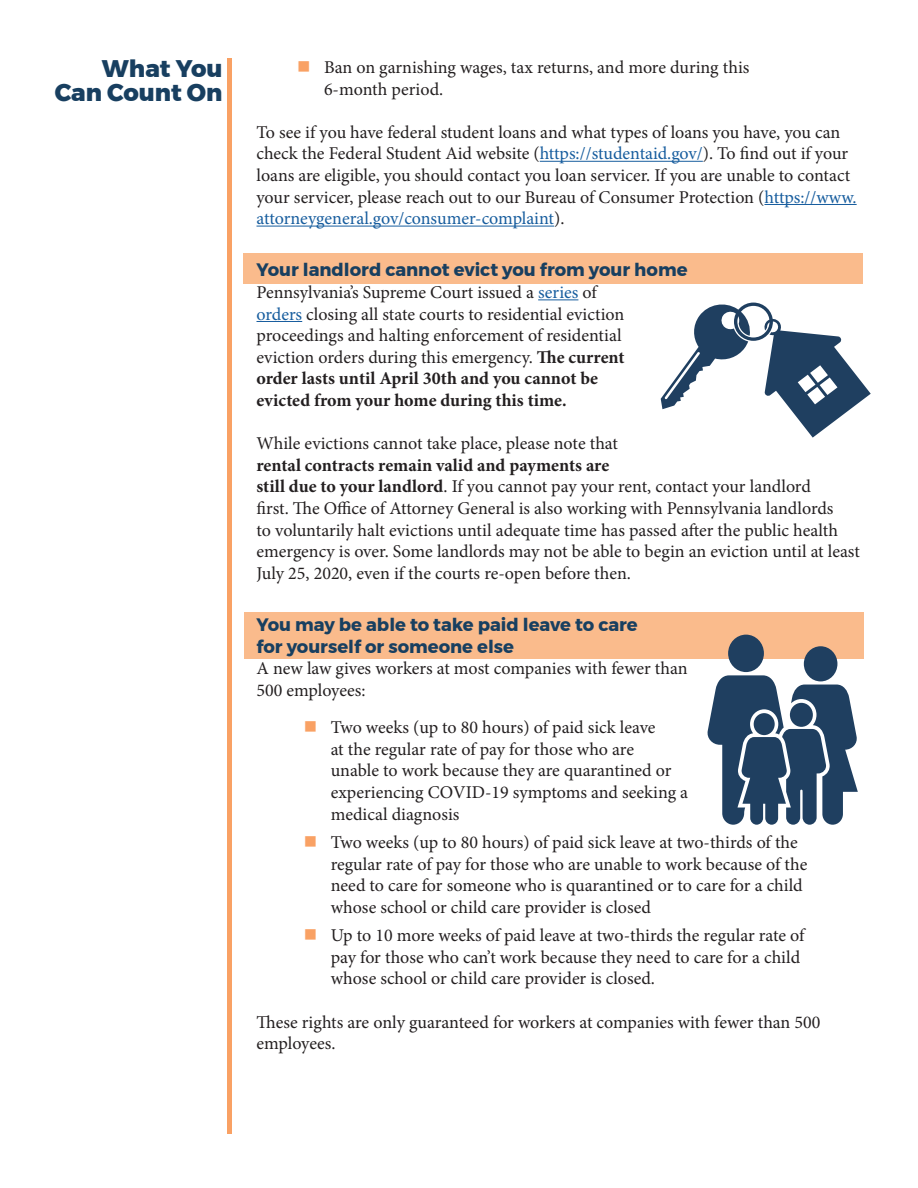
<style>
.page{position:relative;width:918px;height:1188px;background:#fff}
.page>*{position:absolute;margin:0;border:0;box-sizing:border-box;transform-origin:0 0}
.t1{font:800 24px/24px "Montserrat";color:#183f60;text-align:right}
.t2{font:18px/21.6px "Minion Pro";color:#231f20}
.t3{font:700 18px/21.6px "Montserrat";color:#183f60}
.s1{color:#175d9e}
.s2{font-weight:700}
</style>
<div class="page">
<div style="left:243px;top:253px;width:620px;height:31px;background:#fabb8c"></div>
<div style="left:244px;top:612px;width:620px;height:46px;background:#fabb8c"></div>
<hr style="left:540px;top:161px;width:163px;height:1px;background:#175d9e">
<hr style="left:764px;top:204px;width:93px;height:1px;background:#175d9e">
<hr style="left:256px;top:226px;width:298px;height:1px;background:#175d9e">
<hr style="left:538px;top:299px;width:40px;height:1px;background:#175d9e">
<hr style="left:256px;top:321px;width:46px;height:1px;background:#175d9e">
<hr style="left:228px;top:58px;width:4px;height:1076px;background:#f9a164">
<svg style="left:661px;top:302px;width:210px;height:136px"></svg>
<svg style="left:706px;top:635px;width:152px;height:190px"></svg>
<p class="t1" style="left:55px;top:57px;width:169px">What You<br>Can Count On</p>
<p class="t2" style="left:324px;top:57px;width:427px">Ban on garnishing wages, tax returns, and more during this<br>6-month period.</p>
<p class="t2" style="left:256px;top:121px;width:602px">To see if you have federal student loans and what types of loans you have, you can check the Federal Student Aid website (<span class="s1">https://studentaid.gov/</span>). To find out if your loans are eligible, you should contact you loan servicer. If you are unable to contact your servicer, please reach out to our Bureau of Consumer Protection (<span class="s1">https://www. attorneygeneral.gov/consumer-complaint</span>).</p>
<p class="t3" style="left:256px;top:259px;width:433px">Your landlord cannot evict you from your home</p>
<p class="t2" style="left:256px;top:282px;width:370px">Pennsylvania’s Supreme Court issued a <span class="s1">series</span> of <span class="s1">orders</span> closing all state courts to residential eviction proceedings and halting enforcement of residential eviction orders during this emergency. <span class="s2">The current order lasts until April 30th and you cannot be evicted from your home during this time.</span></p>
<p class="t2" style="left:256px;top:433px;width:605px">While evictions cannot take place, please note that<br><span class="s2">rental contracts remain valid and payments are<br>still due to your landlord</span>. If you cannot pay your rent, contact your landlord<br>first. The Office of Attorney General is also working with Pennsylvania landlords<br>to voluntarily halt evictions until adequate time has passed after the public health emergency is over. Some landlords may not be able to begin an eviction until at least July 25, 2020, even if the courts re-open before then.</p>
<p class="t3" style="left:256px;top:614px;width:383px">You may be able to take paid leave to care for yourself or someone else</p>
<p class="t2" style="left:256px;top:658px;width:433px">A new law gives workers at most companies with fewer than<br>500 employees:</p>
<p class="t2" style="left:331px;top:717px;width:359px">Two weeks (up to 80 hours) of paid sick leave<br>at the regular rate of pay for those who are<br>unable to work because they are quarantined or experiencing COVID-19 symptoms and seeking a medical diagnosis</p>
<p class="t2" style="left:331px;top:832px;width:478px">Two weeks (up to 80 hours) of paid sick leave at two-thirds of the regular rate of pay for those who are unable to work because of the need to care for someone who is quarantined or to care for a child whose school or child care provider is closed</p>
<p class="t2" style="left:331px;top:925px;width:475px">Up to 10 more weeks of paid leave at two-thirds the regular rate of pay for those who can’t work because they need to care for a child whose school or child care provider is closed.</p>
<p class="t2" style="left:256px;top:1011px;width:566px">These rights are only guaranteed for workers at companies with fewer than 500 employees.</p>
</div>
